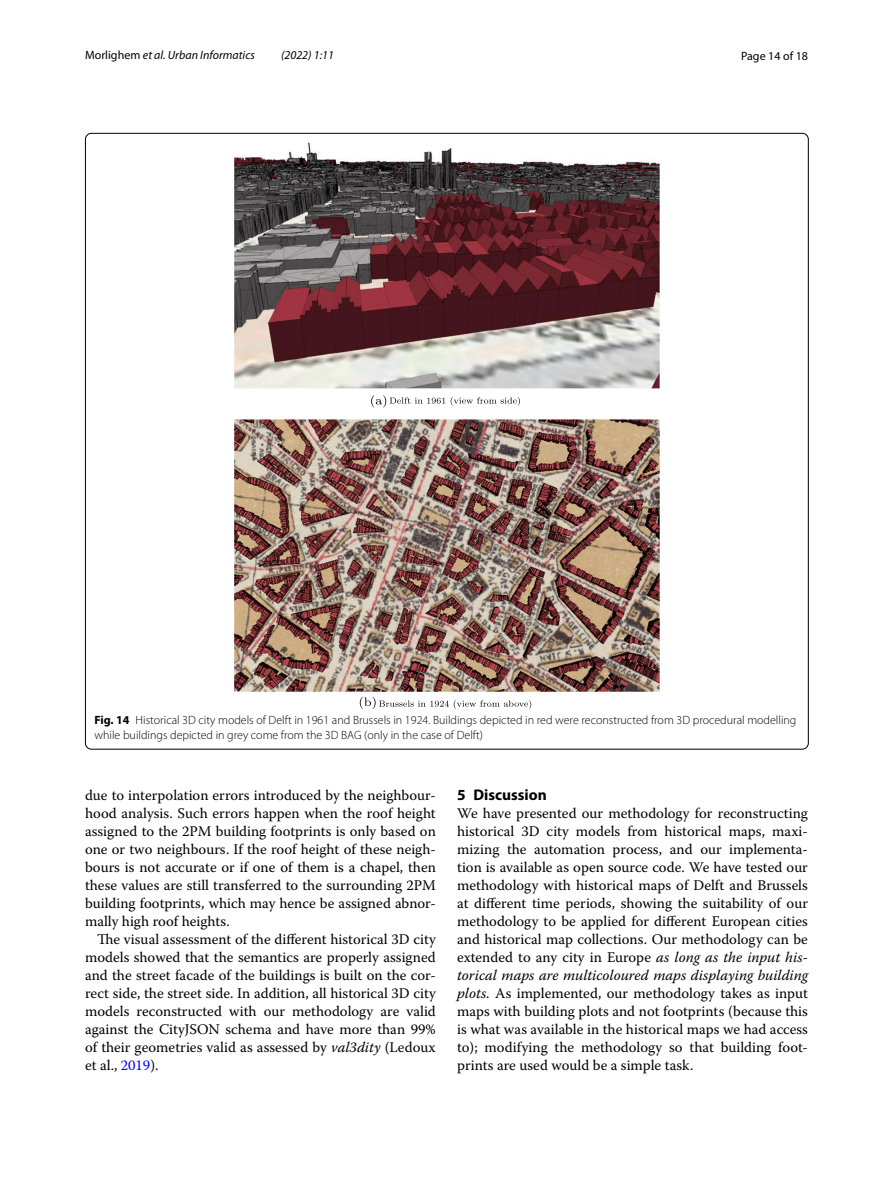
<style>
.page{position:relative;width:893px;height:1187px;background:#fff}
.page>*{position:absolute;margin:0;border:0;box-sizing:border-box;transform-origin:0 0}
.t1{font:700 15.45px "Myriad Pro";color:#000}
.t2{font:14.7px/18px "Warnock Pro";color:#000;text-align:justify}
.t3{font:300 12px/15px "Myriad Pro";color:#000}
.t4{font:italic 12px "Myriad Pro";color:#000}
.t5{font:12px "Myriad Pro";color:#000}
.s1{font-style:normal}
.s2{font-weight:700}
.s3{font-style:italic}
.s4{color:#00f}
</style>
<div class="page">
<img style="left:234px;top:142px;width:426px;height:549px">
<svg style="left:371px;top:395px;width:149px;height:12px"></svg>
<svg style="left:360px;top:696px;width:171px;height:13px"></svg>
<p class="t4" style="left:85px;top:48px;width:171px"><span class="s1">Morlighem</span> et al. Urban Informatics</p>
<p class="t4" style="left:281px;top:48px;width:54px">(2022) 1:11</p>
<p class="t5" style="left:741px;top:48px;width:68px">Page 14 of 18</p>
<p class="t3" style="left:94px;top:713px;width:704px"><span class="s2">Fig. 14</span> Historical 3D city models of Delft in 1961 and Brussels in 1924. Buildings depicted in red were reconstructed from 3D procedural modelling while buildings depicted in grey come from the 3D BAG (only in the case of Delft)</p>
<p class="t2" style="left:85px;top:785px;width:352px">due to interpolation errors introduced by the neighbour&shy;hood analysis. Such errors happen when the roof height assigned to the 2PM building footprints is only based on one or two neighbours. If the roof height of these neigh&shy;bours is not accurate or if one of them is a chapel, then these values are still transferred to the surrounding 2PM building footprints, which may hence be assigned abnor&shy;mally high roof heights.</p>
<p class="t2" style="left:85px;top:929px;width:352px;text-indent:12px">The visual assessment of the different historical 3D city models showed that the semantics are properly assigned and the street facade of the buildings is built on the cor&shy;rect side, the street side. In addition, all historical 3D city models reconstructed with our methodology are valid against the CityJSON schema and have more than 99% of their geometries valid as assessed by <span class="s3">val3dity</span> (Ledoux et al., <span class="s4">2019</span>).</p>
<p class="t1" style="left:457px;top:784px;width:91px">5 Discussion</p>
<p class="t2" style="left:457px;top:804px;width:352px">We have presented our methodology for reconstructing historical 3D city models from historical maps, maxi&shy;mizing the automation process, and our implementa&shy;tion is available as open source code. We have tested our methodology with historical maps of Delft and Brussels at different time periods, showing the suitability of our methodology to be applied for different European cities and historical map collections. Our methodology can be extended to any city in Europe <span class="s3">as long as the input his&shy;torical maps are multicoloured maps displaying building plots</span>. As implemented, our methodology takes as input maps with building plots and not footprints (because this is what was available in the historical maps we had access to); modifying the methodology so that building foot&shy;prints are used would be a simple task.</p>
</div>
